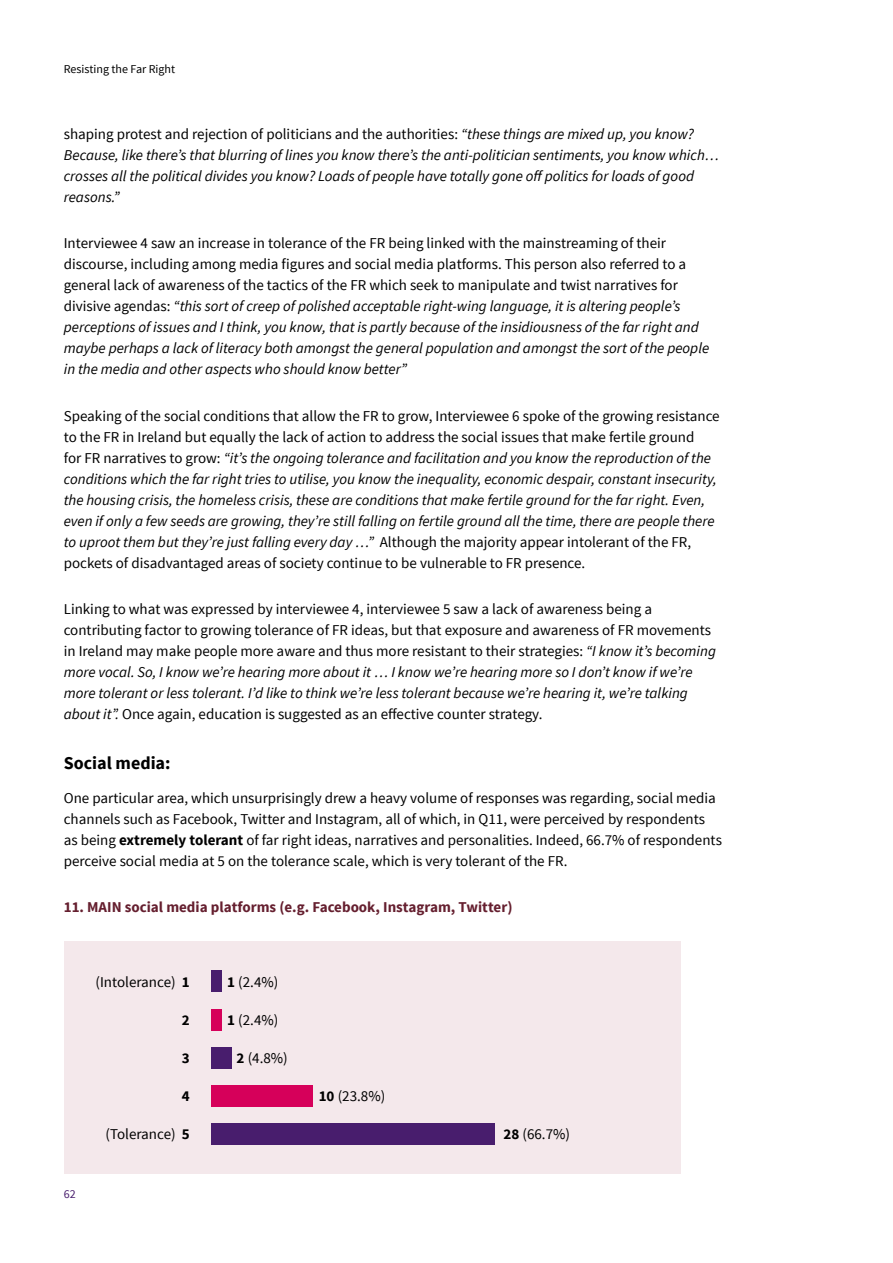
<style>
.page{position:relative;width:893px;height:1263px;background:#fff}
.page>*{position:absolute;margin:0;border:0;box-sizing:border-box;transform-origin:0 0}
.t1{font:700 18px "Source Sans Pro";color:#000}
.t2{font:italic 15px/21px "Source Sans Pro";color:#000}
.t3{font:15px/21px "Source Sans Pro";color:#000}
.t4{font:700 15px "Source Sans Pro";color:#651f2f}
.t5{font:700 15px "Source Sans Pro";color:#000}
.t6{font:12px "Source Sans Pro";color:#000}
.t7{font:12px "Source Sans Pro";color:#481d6d}
.s1{font-style:normal}
.s2{font-style:italic}
.s3{font-weight:700}
</style>
<div class="page">
<div style="left:128px;top:941px;width:553px;height:233px;background:#f4e8eb"></div>
<div style="left:64px;top:941px;width:126px;height:233px;background:#f4e8eb"></div>
<div style="left:211px;top:971px;width:10px;height:21px;background:#481d6d"></div>
<div style="left:211px;top:1009px;width:10px;height:21px;background:#d6005a"></div>
<div style="left:211px;top:1085px;width:101px;height:21px;background:#d6005a"></div>
<div style="left:211px;top:1047px;width:20px;height:21px;background:#481d6d"></div>
<div style="left:211px;top:1123px;width:284px;height:21px;background:#481d6d"></div>
<p class="t6" style="left:64px;top:61px;width:113px">Resisting the Far Right</p>
<p class="t2" style="left:64px;top:123px;width:657px"><span class="s1">shaping protest and rejection of politicians and the authorities:</span> “these things are mixed up, you know?<br>Because, like there’s that blurring of lines you know there’s the anti-politician sentiments, you know which… crosses all the political divides you know? Loads of people have totally gone off politics for loads of good reasons.”</p>
<p class="t2" style="left:64px;top:233px;width:647px"><span class="s1">Interviewee 4 saw an increase in tolerance of the FR being linked with the mainstreaming of their discourse, including among media figures and social media platforms. This person also referred to a general lack of awareness of the tactics of the FR which seek to manipulate and twist narratives for divisive agendas:</span> “this sort of creep of polished acceptable right-wing language, it is altering people’s perceptions of issues and I think, you know, that is partly because of the insidiousness of the far right and maybe perhaps a lack of literacy both amongst the general population and amongst the sort of the people in the media and other aspects who should know better”</p>
<p class="t2" style="left:64px;top:405px;width:657px"><span class="s1">Speaking of the social conditions that allow the FR to grow, Interviewee 6 spoke of the growing resistance to the FR in Ireland but equally the lack of action to address the social issues that make fertile ground<br>for FR narratives to grow:</span> “it’s the ongoing tolerance and facilitation and you know the reproduction of the conditions which the far right tries to utilise, you know the inequality, economic despair, constant insecurity, the housing crisis, the homeless crisis, these are conditions that make fertile ground for the far right. Even, even if only a few seeds are growing, they’re still falling on fertile ground all the time, there are people there to uproot them but they’re just falling every day …” <span class="s1">Although the majority appear intolerant of the FR, pockets of disadvantaged areas of society continue to be vulnerable to FR presence.</span></p>
<p class="t3" style="left:64px;top:599px;width:654px">Linking to what was expressed by interviewee 4, interviewee 5 saw a lack of awareness being a contributing factor to growing tolerance of FR ideas, but that exposure and awareness of FR movements in Ireland may make people more aware and thus more resistant to their strategies: <span class="s2">“I know it’s becoming more vocal. So, I know we’re hearing more about it … I know we’re hearing more so I don’t know if we’re more tolerant or less tolerant. I’d like to think we’re less tolerant because we’re hearing it, we’re talking about it”.</span> Once again, education is suggested as an effective counter strategy.</p>
<p class="t1" style="left:64px;top:751px;width:108px">Social media:</p>
<p class="t3" style="left:64px;top:787px;width:660px">One particular area, which unsurprisingly drew a heavy volume of responses was regarding, social media channels such as Facebook, Twitter and Instagram, all of which, in Q11, were perceived by respondents as being <span class="s3">extremely tolerant</span> of far right ideas, narratives and personalities. Indeed, 66.7% of respondents perceive social media at 5 on the tolerance scale, which is very tolerant of the FR.</p>
<p class="t4" style="left:64px;top:898px;width:450px">11. MAIN social media platforms (e.g. Facebook, Instagram, Twitter)</p>
<p class="t7" style="left:64px;top:1187px;width:13px">62</p>
<p class="t3" style="left:95px;top:972px;width:96px">(Intolerance) <span class="s3">1</span></p>
<p class="t5" style="left:182px;top:1010px;width:9px">2</p>
<p class="t5" style="left:182px;top:1048px;width:9px">3</p>
<p class="t5" style="left:182px;top:1086px;width:9px">4</p>
<p class="t3" style="left:106px;top:1124px;width:86px">(Tolerance) <span class="s3">5</span></p>
<p class="t3" style="left:227px;top:972px;width:53px"><span class="s3">1</span> (2.4%)</p>
<p class="t3" style="left:227px;top:1010px;width:53px"><span class="s3">1</span> (2.4%)</p>
<p class="t3" style="left:237px;top:1048px;width:53px"><span class="s3">2</span> (4.8%)</p>
<p class="t3" style="left:319px;top:1086px;width:68px"><span class="s3">10</span> (23.8%)</p>
<p class="t3" style="left:504px;top:1124px;width:68px"><span class="s3">28</span> (66.7%)</p>
</div>
